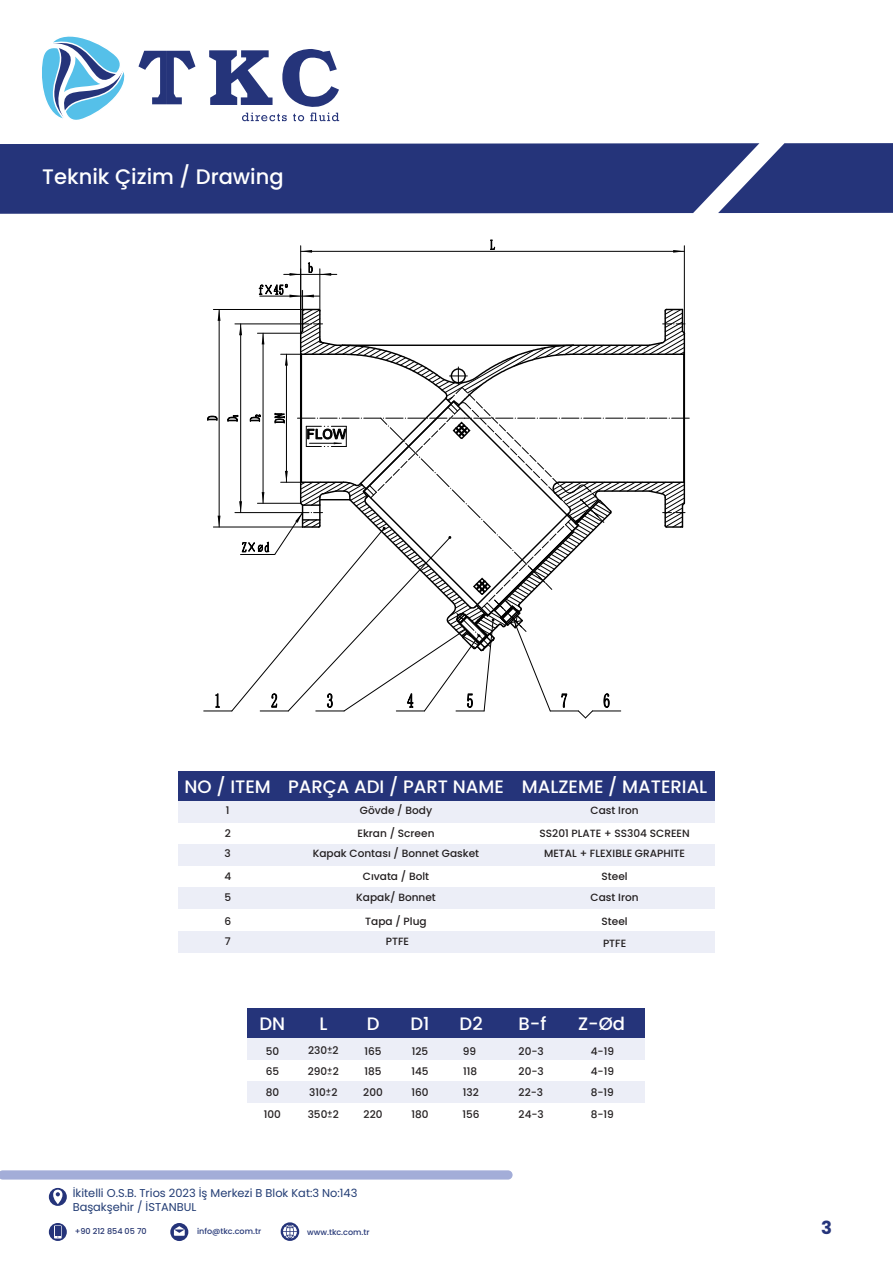
<style>
.page{position:relative;width:893px;height:1263px;background:#fff}
.page>*{position:absolute;margin:0;border:0;box-sizing:border-box;transform-origin:0 0}
.t1{font:500 21px "Poppins";color:#fff}
.t2{font:500 18px "Poppins";color:#fff}
.t3{font:700 18px "Poppins";color:#25347a}
.t4{font:11.4px/13.6px "Poppins";color:#223c74}
.t5{font:500 10.5px/21.3px "Poppins";color:#231f20}
.t6{font:500 8.55px "Poppins";color:#231f20}
.t7{font:500 8.1px "Poppins";color:#273978}
.t8{font:500 8.1px "Poppins";color:#253570}
.s1{font-size:8.55px}
</style>
<div class="page">
<svg style="left:49px;top:1223px;width:18px;height:18px"></svg>
<svg style="left:170px;top:1223px;width:18px;height:18px"></svg>
<svg style="left:281px;top:1222px;width:18px;height:19px"></svg>
<svg style="left:49px;top:1188px;width:18px;height:18px"></svg>
<svg style="left:42px;top:36px;width:83px;height:84px"></svg>
<svg style="left:138px;top:51px;width:57px;height:53px"></svg>
<svg style="left:209px;top:49px;width:130px;height:72px"></svg>
<div style="left:759px;top:143px;width:134px;height:70px;background:#25347a"></div>
<div style="left:0;top:143px;width:759px;height:71px;background:#25347a"></div>
<svg style="left:0;top:1170px;width:513px;height:9px;background:#a6b0d9"></svg>
<div style="left:247px;top:1038px;width:398px;height:21px;background:#eceef7"></div>
<div style="left:247px;top:1081px;width:398px;height:22px;background:#eceef7"></div>
<div style="left:247px;top:1008px;width:398px;height:30px;background:#25347a"></div>
<svg style="left:308px;top:262px;width:5px;height:11px"></svg>
<hr style="left:284px;top:274px;width:53px;height:1px;background:#010101">
<svg style="left:289px;top:273px;width:11px;height:3px"></svg>
<svg style="left:320px;top:273px;width:11px;height:3px"></svg>
<hr style="left:319px;top:269px;width:1px;height:42px;background:#010101">
<svg style="left:490px;top:239px;width:5px;height:11px"></svg>
<hr style="left:301px;top:251px;width:383px;height:1px;background:#010101">
<svg style="left:301px;top:250px;width:11px;height:3px"></svg>
<svg style="left:673px;top:250px;width:11px;height:3px"></svg>
<hr style="left:300px;top:246px;width:1px;height:87px;background:#010101">
<hr style="left:684px;top:246px;width:1px;height:87px;background:#010101">
<svg style="left:204px;top:284px;width:485px;height:435px"></svg>
<div style="left:178px;top:801px;width:536px;height:21px;background:#eceef7"></div>
<div style="left:178px;top:844px;width:536px;height:22px;background:#eceef7"></div>
<div style="left:178px;top:887px;width:536px;height:22px;background:#eceef7"></div>
<div style="left:178px;top:931px;width:536px;height:22px;background:#eceef7"></div>
<div style="left:178px;top:771px;width:536px;height:30px;background:#25347a"></div>
<h1 class="t1" style="left:42px;top:165px;width:243px">Teknik Çizim / Drawing</h1>
<h2 class="t2" style="left:185px;top:776px;width:524px">NO / ITEM PARÇA ADI / PART NAME MALZEME / MATERIAL</h2>
<p class="t5" style="left:225px;top:822px;width:8px">2</p>
<p class="t5" style="left:358px;top:822px;width:78px">Ekran / Screen</p>
<p class="t5" style="left:540px;top:822px;width:152px">SS201 PLATE + SS304 SCREEN</p>
<p class="t5" style="left:225px;top:843px;width:8px">3</p>
<p class="t5" style="left:313px;top:843px;width:168px">Kapak Contası / Bonnet Gasket</p>
<p class="t5" style="left:544px;top:843px;width:143px">METAL + FLEXIBLE GRAPHITE</p>
<p class="t5" style="left:226px;top:800px;width:5px">1</p>
<p class="t5" style="left:360px;top:800px;width:74px">Gövde / Body</p>
<p class="t5" style="left:591px;top:800px;width:50px">Cast Iron</p>
<p class="t5" style="left:224px;top:865px;width:8px">4</p>
<p class="t5" style="left:363px;top:865px;width:68px">Cıvata / Bolt</p>
<p class="t5" style="left:602px;top:865px;width:28px">Steel</p>
<p class="t5" style="left:224px;top:886px;width:8px">5</p>
<p class="t5" style="left:356px;top:886px;width:81px">Kapak/ Bonnet</p>
<p class="t5" style="left:591px;top:886px;width:50px">Cast Iron</p>
<p class="t5" style="left:224px;top:911px;width:8px">6</p>
<p class="t5" style="left:365px;top:911px;width:63px">Tapa / Plug</p>
<p class="t5" style="left:602px;top:911px;width:28px">Steel</p>
<p class="t5" style="left:225px;top:931px;width:7px">7</p>
<p class="t5" style="left:386px;top:931px;width:25px">PTFE</p>
<p class="t5" style="left:603px;top:933px;width:25px">PTFE</p>
<h2 class="t2" style="left:260px;top:1013px;width:27px">DN</h2>
<h2 class="t2" style="left:319px;top:1013px;width:9px">L</h2>
<h2 class="t2" style="left:367px;top:1013px;width:14px">D</h2>
<h2 class="t2" style="left:460px;top:1013px;width:25px">D2</h2>
<h2 class="t2" style="left:410px;top:1013px;width:21px">D1</h2>
<h2 class="t2" style="left:519px;top:1013px;width:29px">B-f</h2>
<h2 class="t2" style="left:578px;top:1013px;width:48px">Z-Ød</h2>
<p class="t5" style="left:264px;top:1040px;width:19px">50<br>65<br>80<br>100</p>
<p class="t5" style="left:308px;top:1040px;width:32px">2 3 0 2<sub>-</sub><sup>+</sup></p>
<p class="t5" style="left:519px;top:1040px;width:27px">20-3</p>
<p class="t5" style="left:591px;top:1040px;width:25px">4-19</p>
<p class="t5" style="left:519px;top:1061px;width:27px">20-3<br>22-3</p>
<p class="t5" style="left:591px;top:1061px;width:25px">4-19</p>
<p class="t5" style="left:365px;top:1040px;width:19px">165</p>
<p class="t5" style="left:412px;top:1040px;width:18px">125</p>
<p class="t5" style="left:463px;top:1040px;width:15px">99</p>
<p class="t5" style="left:365px;top:1061px;width:19px">185</p>
<p class="t5" style="left:411px;top:1061px;width:19px">145</p>
<p class="t5" style="left:463px;top:1061px;width:16px">118</p>
<p class="t5" style="left:363px;top:1082px;width:21px">200</p>
<p class="t5" style="left:411px;top:1082px;width:19px">160</p>
<p class="t5" style="left:463px;top:1082px;width:17px">132</p>
<p class="t5" style="left:364px;top:1104px;width:20px">220</p>
<p class="t5" style="left:411px;top:1104px;width:19px">180</p>
<p class="t5" style="left:463px;top:1104px;width:19px">156</p>
<p class="t5" style="left:308px;top:1060px;width:32px">2 9 0 2<sub>-</sub><span class="s1">+</span></p>
<p class="t5" style="left:309px;top:1082px;width:30px">310 2<sup>+</sup></p>
<p class="t5" style="left:591px;top:1082px;width:25px">8-19</p>
<p class="t5" style="left:519px;top:1104px;width:27px">24-3</p>
<p class="t5" style="left:591px;top:1104px;width:25px">8-19</p>
<p class="t6" style="left:326px;top:1090px;width:7px">-</p>
<p class="t5" style="left:308px;top:1103px;width:33px">3 5 0 2<sub>-</sub><span class="s1">+</span></p>
<p class="t4" style="left:73px;top:1186px;width:286px">İkitelli O.S.B. Trios 2023 İş Merkezi B Blok Kat:3 No:143<br>Başakşehir / İSTANBUL</p>
<p class="t8" style="left:75px;top:1227px;width:73px">+90 212 854 05 70</p>
<p class="t7" style="left:197px;top:1227px;width:65px">info@tkc.com.tr</p>
<p class="t7" style="left:307px;top:1227px;width:64px">www.tkc.com.tr</p>
<h2 class="t3" style="left:821px;top:1217px;width:12px">3</h2>
</div>
